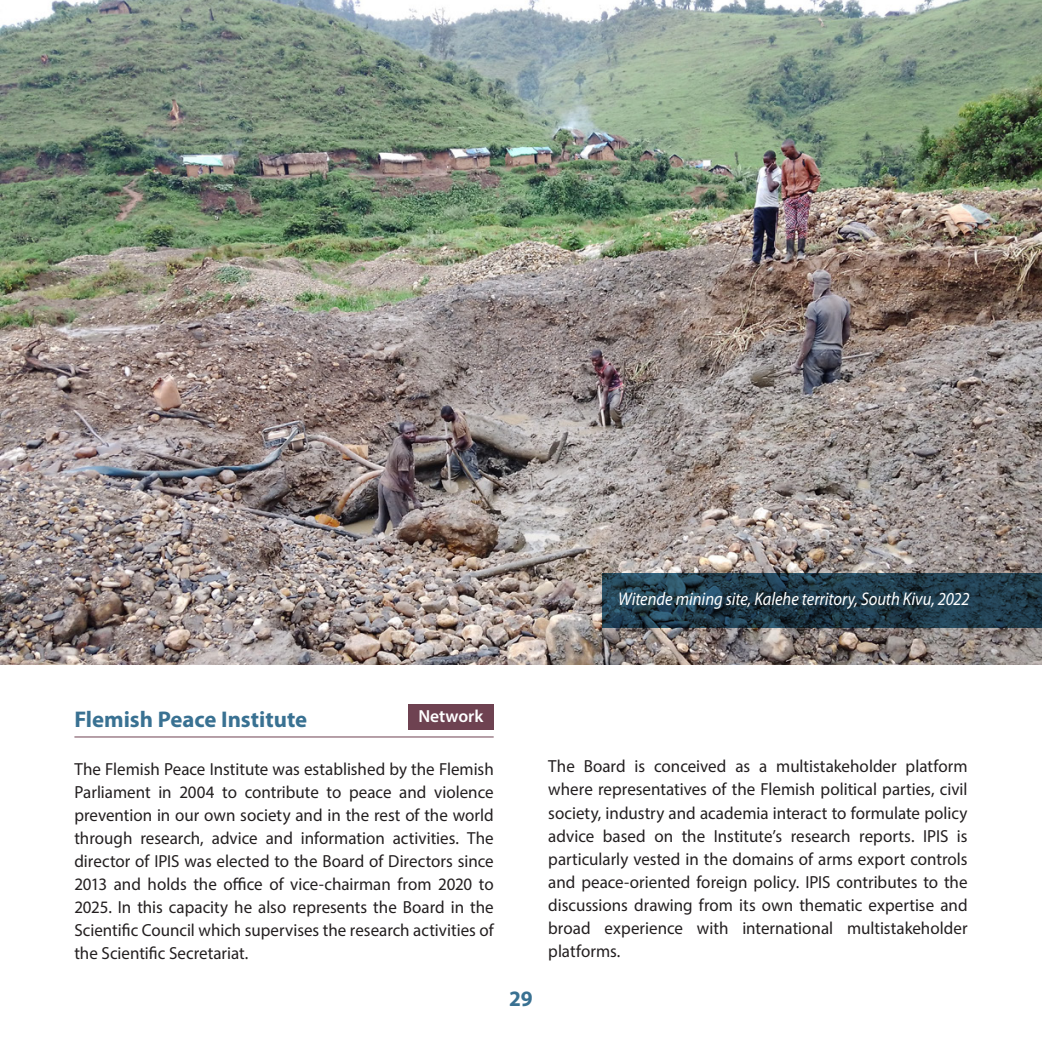
<style>
.page{position:relative;width:1042px;height:1042px;background:#fff}
.page>*{position:absolute;margin:0;border:0;box-sizing:border-box;transform-origin:0 0}
.t1{font:700 22.75px "Myriad Pro";color:#397192}
.Heading_3{font:700 22.05px "Myriad Pro";color:#397192}
.t2{font:italic 18.38px "Myriad Pro";letter-spacing:-.005em;color:#fff;scale:.9 1}
.body{font:17.5px/23.1px "Myriad Pro";color:#231f20;text-align:justify}
.t3{font:600 17.5px "Myriad Pro";color:#fff}
</style>
<div class="page">
<hr style="left:74px;top:736px;width:420px;height:1px;background:#6e4251">
<img style="left:0;top:0;width:1042px;height:665px">
<svg style="left:602px;top:573px;width:440px;height:54px"></svg>
<div style="left:408px;top:704px;width:86px;height:26px;background:#6e4251"></div>
<p class="t2" style="left:618px;top:589px;width:392px">Witende mining site, Kalehe territory, South Kivu, 2022</p>
<p class="t3" style="left:418px;top:705px;width:67px">Network</p>
<h4 class="t1" style="left:74px;top:706px;width:234px">Flemish Peace Institute</h4>
<p class="body" style="left:74px;top:757px;width:421px">The Flemish Peace Institute was established by the Flemish Parliament in 2004 to contribute to peace and violence prevention in our own society and in the rest of the world through research, advice and information activities. The director of IPIS was elected to the Board of Directors since 2013 and holds the office of vice-chairman from 2020 to 2025. In this capacity he also represents the Board in the Scientific Council which supervises the research activities of the Scientific Secretariat.</p>
<p class="body" style="left:548px;top:754px;width:421px">The Board is conceived as a multistakeholder platform where representatives of the Flemish political parties, civil society, industry and academia interact to formulate policy advice based on the Institute’s research reports. IPIS is particularly vested in the domains of arms export controls and peace-oriented foreign policy. IPIS contributes to the discussions drawing from its own thematic expertise and broad experience with international multistakeholder platforms.</p>
<p class="Heading_3" style="left:509px;top:986px;width:25px">29</p>
</div>
